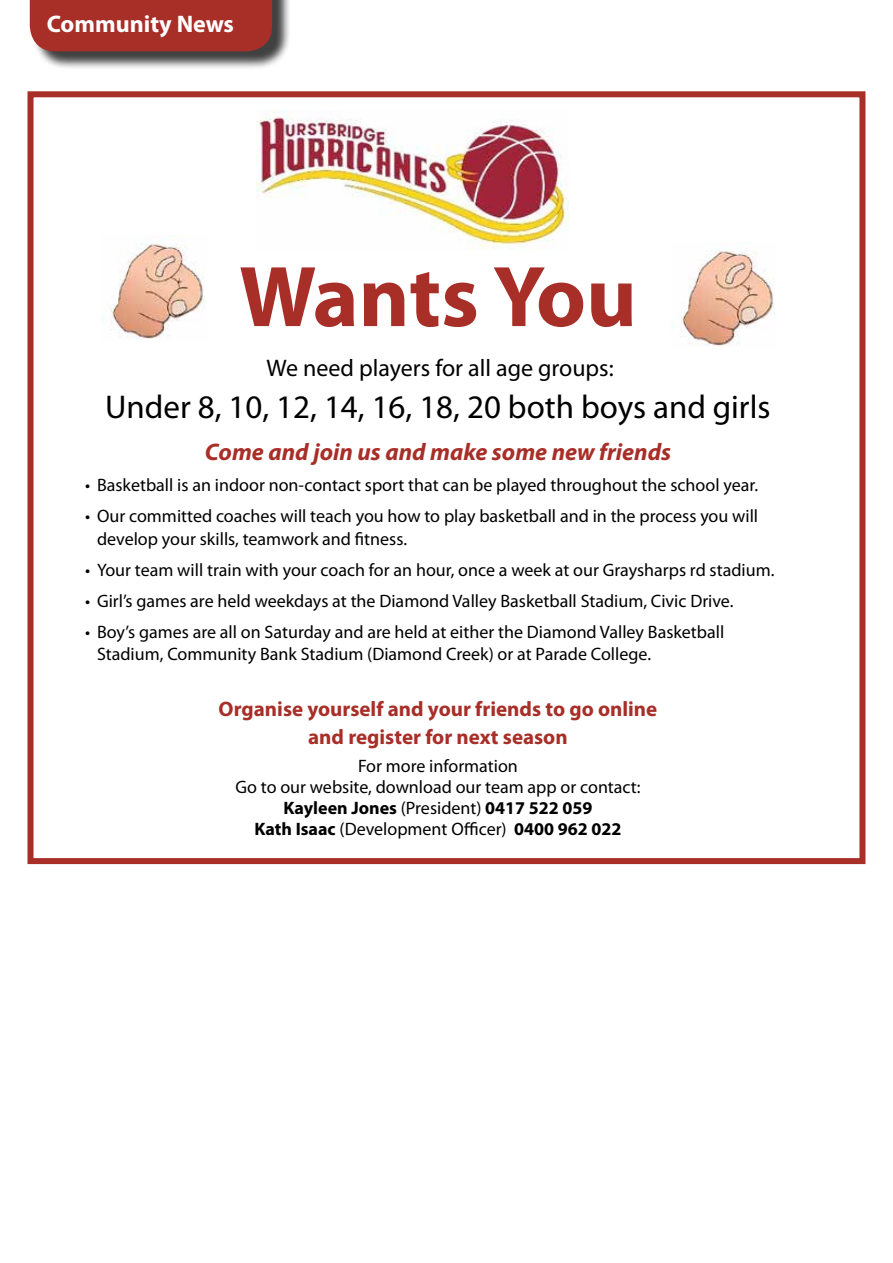
<style>
.page{position:relative;width:893px;height:1263px;background:#fff}
.page>*{position:absolute;margin:0;border:0;box-sizing:border-box;transform-origin:0 0}
.t1{font:700 87px "Myriad Pro";letter-spacing:-.005em;color:#a82e28}
.t2{font:33px "Myriad Pro";color:#000}
.t3{font:italic 700 24px "Myriad Pro";color:#a82e28}
.t4{font:24px "Myriad Pro";color:#000}
.t5{font:700 24px "Myriad Pro";color:#fff}
.t6{font:700 21px/28px "Myriad Pro";color:#a82e28;text-align:center}
.t7{font:18px/21px "Myriad Pro";color:#000}
.s1{font-weight:700}
</style>
<div class="page">
<div style="left:32px;top:0;width:259px;height:70px;background:#000;opacity:.75"></div>
<div style="left:30px;top:0;width:242px;height:51px;background:#a82e28"></div>
<div style="left:28px;top:91px;width:837px;height:773px;border:6px solid #a82e28"></div>
<img style="left:257px;top:111px;width:311px;height:138px">
<img style="left:101px;top:235px;width:104px;height:104px">
<img style="left:671px;top:242px;width:104px;height:104px">
<h3 class="t5" style="left:47px;top:8px;width:189px">Community News</h3>
<h1 class="t1" style="left:239px;top:240px;width:399px">Wants You</h1>
<h3 class="t4" style="left:266px;top:353px;width:349px">We need players for all age groups:</h3>
<h2 class="t2" style="left:105px;top:387px;width:667px">Under 8, 10, 12, 14, 16, 18, 20 both boys and girls</h2>
<h3 class="t3" style="left:205px;top:436px;width:468px">Come and join us and make some new friends</h3>
<p class="t7" style="left:85px;top:474px;width:674px">• Basketball is an indoor non-contact sport that can be played throughout the school year.</p>
<p class="t7" style="left:97px;top:505px;width:663px;line-height:22.5px;text-indent:-12px">• Our committed coaches will teach you how to play basketball and in the process you will develop your skills, teamwork and fitness.</p>
<p class="t7" style="left:85px;top:559px;width:691px">• Your team will train with your coach for an hour, once a week at our Graysharps rd stadium.</p>
<p class="t7" style="left:85px;top:590px;width:650px">• Girl’s games are held weekdays at the Diamond Valley Basketball Stadium, Civic Drive.</p>
<p class="t7" style="left:97px;top:620px;width:629px;line-height:22.5px;text-indent:-12px">• Boy’s games are all on Saturday and are held at either the Diamond Valley Basketball<br>Stadium, Community Bank Stadium (Diamond Creek) or at Parade College.</p>
<p class="t6" style="left:219px;top:694px;width:440px">Organise yourself and your friends to go online and register for next season</p>
<p class="t7" style="left:235px;top:755px;width:407px;text-align:center">For more information<br>Go to our website, download our team app or contact:<br><span class="s1">Kayleen Jones</span> (President) <span class="s1">0417 522 059<br>Kath Isaac</span> (Development Officer) <span class="s1">0400 962 022</span></p>
</div>
